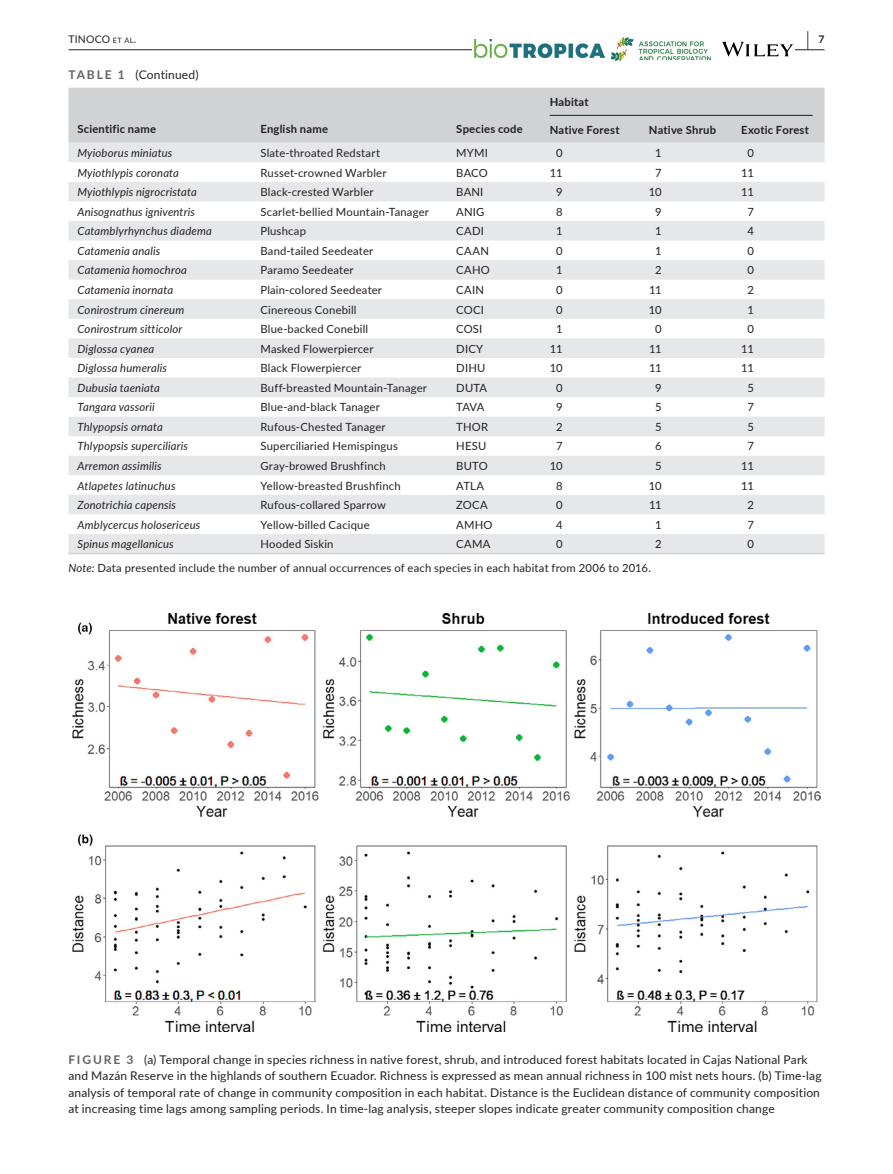
<style>
.page{position:relative;width:893px;height:1174px;background:#fff}
.page>*{position:absolute;margin:0;border:0;box-sizing:border-box;transform-origin:0 0}
.t1{font:700 19.5px "Lato";color:#231f20;scale:.43 1}
.t2{font:12px/16.5px "Lato";letter-spacing:.015em;color:#231f20}
.t3{font:11.25px "Lato";letter-spacing:.015em;color:#231f20}
.t4{font:italic 11.25px "Lato";letter-spacing:.015em;color:#231f20}
.t5{font:700 11.25px "Lato";letter-spacing:.02em;color:#231f20}
.t6{font:10.5px "Lato";letter-spacing:.02em;color:#231f20}
.s1{font-size:7.35px}
.s2{font-weight:700;color:#636366}
.s3{font-style:italic}
</style>
<div class="page">
<hr style="left:68px;top:49px;width:756px;height:1px;background:#231f20">
<div style="left:473px;top:35px;width:322px;height:28px;background:#fff"></div>
<img style="left:474px;top:39px;width:130px;height:19px">
<img style="left:638px;top:41px;width:72px;height:19px">
<img style="left:611px;top:38px;width:23px;height:23px">
<svg style="left:722px;top:42px;width:71px;height:15px"></svg>
<div style="left:68px;top:88px;width:756px;height:55px;background:#d1d2d4"></div>
<svg style="left:68px;top:143px;width:756px;height:410px;fill:#e7e8ea"></svg>
<hr style="left:68px;top:553px;width:183px;height:1px;background:#d1d2d4">
<hr style="left:251px;top:553px;width:196px;height:1px;background:#d1d2d4">
<hr style="left:447px;top:553px;width:94px;height:1px;background:#d1d2d4">
<hr style="left:541px;top:553px;width:99px;height:1px;background:#d1d2d4">
<hr style="left:640px;top:553px;width:92px;height:1px;background:#d1d2d4">
<hr style="left:732px;top:553px;width:92px;height:1px;background:#d1d2d4">
<hr style="left:550px;top:115px;width:262px;height:1px;background:#231f20">
<img style="left:72px;top:613px;width:749px;height:418px">
<p class="t6" style="left:68px;top:31px;width:69px">TINOCO <span class="s1">et al</span>.</p>
<h1 class="t1" style="left:807px;top:25px;width:43px">| <sup>7</sup></h1>
<p class="t2" style="left:68px;top:66px;width:132px"><span class="s2">TABLE 1</span> (Continued)</p>
<p class="t5" style="left:77px;top:121px;width:80px">Scientific name</p>
<p class="t5" style="left:260px;top:121px;width:69px">English name</p>
<p class="t5" style="left:456px;top:121px;width:68px">Species code</p>
<p class="t5" style="left:550px;top:94px;width:40px">Habitat</p>
<p class="t5" style="left:550px;top:121px;width:71px">Native Forest</p>
<p class="t5" style="left:649px;top:121px;width:69px">Native Shrub</p>
<p class="t5" style="left:741px;top:121px;width:69px">Exotic Forest</p>
<p class="t4" style="left:77px;top:145px;width:96px">Myioborus miniatus</p>
<p class="t3" style="left:260px;top:145px;width:121px">Slate-throated Redstart</p>
<p class="t3" style="left:456px;top:145px;width:33px">MYMI</p>
<p class="t3" style="left:556px;top:145px;width:8px">0</p>
<p class="t3" style="left:655px;top:145px;width:8px">1</p>
<p class="t3" style="left:747px;top:145px;width:8px">0</p>
<p class="t4" style="left:77px;top:164px;width:103px">Myiothlypis coronata</p>
<p class="t3" style="left:260px;top:164px;width:128px">Russet-crowned Warbler</p>
<p class="t3" style="left:456px;top:164px;width:33px">BACO</p>
<p class="t3" style="left:550px;top:164px;width:14px">11</p>
<p class="t3" style="left:655px;top:164px;width:8px">7</p>
<p class="t3" style="left:741px;top:164px;width:14px">11</p>
<p class="t4" style="left:77px;top:184px;width:121px">Myiothlypis nigrocristata</p>
<p class="t3" style="left:260px;top:184px;width:115px">Black-crested Warbler</p>
<p class="t3" style="left:456px;top:184px;width:29px">BANI</p>
<p class="t3" style="left:556px;top:184px;width:8px">9</p>
<p class="t3" style="left:649px;top:184px;width:14px">10</p>
<p class="t3" style="left:741px;top:184px;width:14px">11</p>
<p class="t4" style="left:77px;top:204px;width:119px">Anisognathus igniventris</p>
<p class="t3" style="left:260px;top:204px;width:170px">Scarlet-bellied Mountain-Tanager</p>
<p class="t3" style="left:456px;top:204px;width:30px">ANIG</p>
<p class="t3" style="left:556px;top:204px;width:8px">8</p>
<p class="t3" style="left:655px;top:204px;width:8px">9</p>
<p class="t3" style="left:747px;top:204px;width:8px">7</p>
<p class="t4" style="left:77px;top:223px;width:136px">Catamblyrhynchus diadema</p>
<p class="t3" style="left:260px;top:223px;width:47px">Plushcap</p>
<p class="t3" style="left:456px;top:223px;width:29px">CADI</p>
<p class="t3" style="left:556px;top:223px;width:8px">1</p>
<p class="t3" style="left:655px;top:223px;width:8px">1</p>
<p class="t3" style="left:747px;top:223px;width:8px">4</p>
<p class="t4" style="left:77px;top:243px;width:84px">Catamenia analis</p>
<p class="t3" style="left:260px;top:243px;width:114px">Band-tailed Seedeater</p>
<p class="t3" style="left:456px;top:243px;width:34px">CAAN</p>
<p class="t3" style="left:556px;top:243px;width:8px">0</p>
<p class="t3" style="left:655px;top:243px;width:8px">1</p>
<p class="t3" style="left:747px;top:243px;width:8px">0</p>
<p class="t4" style="left:77px;top:262px;width:111px">Catamenia homochroa</p>
<p class="t3" style="left:260px;top:262px;width:95px">Paramo Seedeater</p>
<p class="t3" style="left:456px;top:262px;width:35px">CAHO</p>
<p class="t3" style="left:556px;top:262px;width:8px">1</p>
<p class="t3" style="left:655px;top:262px;width:8px">2</p>
<p class="t3" style="left:747px;top:262px;width:8px">0</p>
<p class="t4" style="left:77px;top:282px;width:97px">Catamenia inornata</p>
<p class="t3" style="left:260px;top:282px;width:123px">Plain-colored Seedeater</p>
<p class="t3" style="left:456px;top:282px;width:29px">CAIN</p>
<p class="t3" style="left:556px;top:282px;width:8px">0</p>
<p class="t3" style="left:649px;top:282px;width:14px">11</p>
<p class="t3" style="left:747px;top:282px;width:8px">2</p>
<p class="t4" style="left:77px;top:301px;width:108px">Conirostrum cinereum</p>
<p class="t3" style="left:260px;top:301px;width:98px">Cinereous Conebill</p>
<p class="t3" style="left:456px;top:301px;width:29px">COCI</p>
<p class="t3" style="left:556px;top:301px;width:8px">0</p>
<p class="t3" style="left:649px;top:301px;width:14px">10</p>
<p class="t3" style="left:747px;top:301px;width:8px">1</p>
<p class="t4" style="left:77px;top:321px;width:106px">Conirostrum sitticolor</p>
<p class="t3" style="left:260px;top:321px;width:109px">Blue-backed Conebill</p>
<p class="t3" style="left:456px;top:321px;width:28px">COSI</p>
<p class="t3" style="left:556px;top:321px;width:8px">1</p>
<p class="t3" style="left:655px;top:321px;width:8px">0</p>
<p class="t3" style="left:747px;top:321px;width:8px">0</p>
<p class="t4" style="left:77px;top:340px;width:78px">Diglossa cyanea</p>
<p class="t3" style="left:260px;top:340px;width:115px">Masked Flowerpiercer</p>
<p class="t3" style="left:456px;top:340px;width:29px">DICY</p>
<p class="t3" style="left:550px;top:340px;width:14px">11</p>
<p class="t3" style="left:649px;top:340px;width:14px">11</p>
<p class="t3" style="left:741px;top:340px;width:14px">11</p>
<p class="t4" style="left:77px;top:360px;width:91px">Diglossa humeralis</p>
<p class="t3" style="left:260px;top:360px;width:102px">Black Flowerpiercer</p>
<p class="t3" style="left:456px;top:360px;width:31px">DIHU</p>
<p class="t3" style="left:550px;top:360px;width:14px">10</p>
<p class="t3" style="left:649px;top:360px;width:14px">11</p>
<p class="t3" style="left:741px;top:360px;width:14px">11</p>
<p class="t4" style="left:77px;top:379px;width:84px">Dubusia taeniata</p>
<p class="t3" style="left:260px;top:379px;width:168px">Buff-breasted Mountain-Tanager</p>
<p class="t3" style="left:456px;top:379px;width:32px">DUTA</p>
<p class="t3" style="left:556px;top:379px;width:8px">0</p>
<p class="t3" style="left:655px;top:379px;width:8px">9</p>
<p class="t3" style="left:747px;top:379px;width:8px">5</p>
<p class="t4" style="left:77px;top:399px;width:79px">Tangara vassorii</p>
<p class="t3" style="left:260px;top:399px;width:121px">Blue-and-black Tanager</p>
<p class="t3" style="left:456px;top:399px;width:30px">TAVA</p>
<p class="t3" style="left:556px;top:399px;width:8px">9</p>
<p class="t3" style="left:655px;top:399px;width:8px">5</p>
<p class="t3" style="left:747px;top:399px;width:8px">7</p>
<p class="t4" style="left:77px;top:419px;width:87px">Thlypopsis ornata</p>
<p class="t3" style="left:260px;top:419px;width:127px">Rufous-Chested Tanager</p>
<p class="t3" style="left:456px;top:419px;width:33px">THOR</p>
<p class="t3" style="left:556px;top:419px;width:8px">2</p>
<p class="t3" style="left:655px;top:419px;width:8px">5</p>
<p class="t3" style="left:747px;top:419px;width:8px">5</p>
<p class="t4" style="left:77px;top:438px;width:112px">Thlypopsis superciliaris</p>
<p class="t3" style="left:260px;top:438px;width:139px">Superciliaried Hemispingus</p>
<p class="t3" style="left:456px;top:438px;width:32px">HESU</p>
<p class="t3" style="left:556px;top:438px;width:8px">7</p>
<p class="t3" style="left:655px;top:438px;width:8px">6</p>
<p class="t3" style="left:747px;top:438px;width:8px">7</p>
<p class="t4" style="left:77px;top:458px;width:86px">Arremon assimilis</p>
<p class="t3" style="left:260px;top:458px;width:127px">Gray-browed Brushfinch</p>
<p class="t3" style="left:456px;top:458px;width:33px">BUTO</p>
<p class="t3" style="left:550px;top:458px;width:14px">10</p>
<p class="t3" style="left:655px;top:458px;width:8px">5</p>
<p class="t3" style="left:741px;top:458px;width:14px">11</p>
<p class="t4" style="left:77px;top:477px;width:100px">Atlapetes latinuchus</p>
<p class="t3" style="left:260px;top:477px;width:142px">Yellow-breasted Brushfinch</p>
<p class="t3" style="left:456px;top:477px;width:29px">ATLA</p>
<p class="t3" style="left:556px;top:477px;width:8px">8</p>
<p class="t3" style="left:649px;top:477px;width:14px">10</p>
<p class="t3" style="left:741px;top:477px;width:14px">11</p>
<p class="t4" style="left:77px;top:497px;width:100px">Zonotrichia capensis</p>
<p class="t3" style="left:260px;top:497px;width:127px">Rufous-collared Sparrow</p>
<p class="t3" style="left:456px;top:497px;width:33px">ZOCA</p>
<p class="t3" style="left:556px;top:497px;width:8px">0</p>
<p class="t3" style="left:649px;top:497px;width:14px">11</p>
<p class="t3" style="left:747px;top:497px;width:8px">2</p>
<p class="t4" style="left:77px;top:516px;width:124px">Amblycercus holosericeus</p>
<p class="t3" style="left:260px;top:516px;width:111px">Yellow-billed Cacique</p>
<p class="t3" style="left:456px;top:516px;width:38px">AMHO</p>
<p class="t3" style="left:556px;top:516px;width:8px">4</p>
<p class="t3" style="left:655px;top:516px;width:8px">1</p>
<p class="t3" style="left:747px;top:516px;width:8px">7</p>
<p class="t4" style="left:77px;top:536px;width:98px">Spinus magellanicus</p>
<p class="t3" style="left:260px;top:536px;width:75px">Hooded Siskin</p>
<p class="t3" style="left:456px;top:536px;width:36px">CAMA</p>
<p class="t3" style="left:556px;top:536px;width:8px">0</p>
<p class="t3" style="left:655px;top:536px;width:8px">2</p>
<p class="t3" style="left:747px;top:536px;width:8px">0</p>
<p class="t3" style="left:68px;top:560px;width:584px"><span class="s3">Note:</span> Data presented include the number of annual occurrences of each species in each habitat from 2006 to 2016.</p>
<p class="t2" style="left:68px;top:1050px;width:755px"><span class="s2">FIGURE 3</span> (a) Temporal change in species richness in native forest, shrub, and introduced forest habitats located in Cajas National Park and Mazán Reserve in the highlands of southern Ecuador. Richness is expressed as mean annual richness in 100 mist nets hours. (b) Time-lag analysis of temporal rate of change in community composition in each habitat. Distance is the Euclidean distance of community composition at increasing time lags among sampling periods. In time-lag analysis, steeper slopes indicate greater community composition change</p>
</div>
